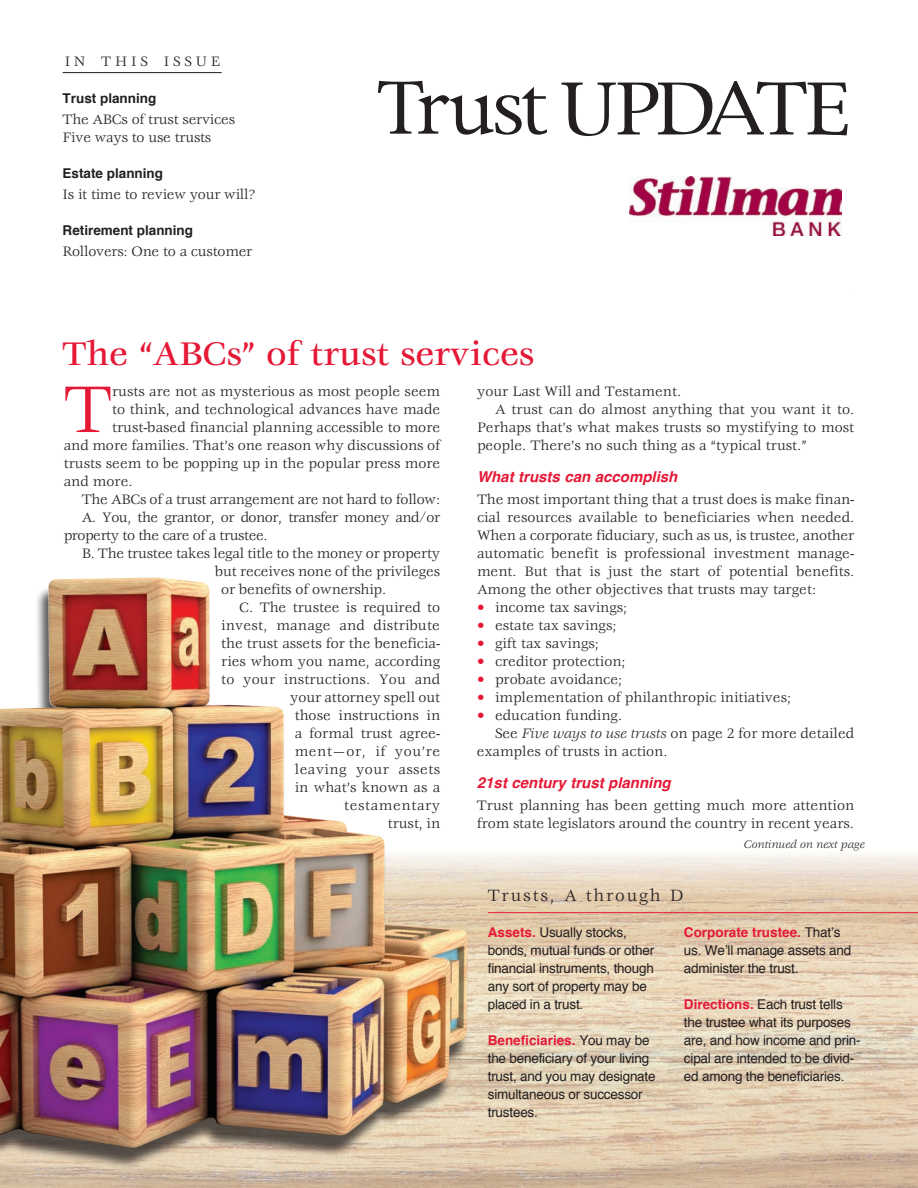
<style>
.page{position:relative;width:918px;height:1188px;background:#fff}
.page>*{position:absolute;margin:0;border:0;box-sizing:border-box;transform-origin:0 0}
.Body_no_indent{font:72.45px "Veljovic";color:#e51836}
.Headline{font:500 36px "Veljovic";color:#e51836}
.Box_Head{font:18px "Veljovic";letter-spacing:.1em;color:#231f20}
.Body_no_indent-2{font:15px/18px "Veljovic";color:#231f20;text-align:justify}
.Body{font:15px/18px "Veljovic";color:#231f20;text-align:right}
.bulleted_body{font:15px "Veljovic";color:#231f20}
.Body-2{font:15px/18px "Veljovic";letter-spacing:-.03em;color:#231f20}
.Color_subhead{font:italic 700 15px "Helvetica";color:#e51836}
.Body-3{font:15px "Veljovic";letter-spacing:.255em;color:#231f20}
.box_text{font:13.5px/18px "Helvetica";letter-spacing:-.015em;color:#231f20}
.Body_no_indent-3{font:700 13.5px "Helvetica";color:#231f20}
.Body_no_indent-4{font:italic 12px "Veljovic";letter-spacing:.005em;color:#231f20}
.s1{color:#e51836}
.s2{font-style:italic}
.s3{font-weight:700;color:#e51836}
</style>
<div class="page">
<img style="left:0;top:854px;width:918px;height:334px">
<hr style="left:63px;top:72px;width:159px;height:1px;background:#231f20">
<div style="left:0;top:583px;width:470px;height:586px;background:#231f20;opacity:.75"></div>
<img style="left:0;top:577px;width:468px;height:571px">
<hr style="left:488px;top:912px;width:430px;height:1px;background:#e51836">
<svg style="left:378px;top:81px;width:169px;height:54px"></svg>
<svg style="left:562px;top:81px;width:286px;height:55px"></svg>
<img style="left:629px;top:176px;width:212px;height:59px">
<p class="Body-3" style="left:65px;top:53px;width:157px">IN THIS ISSUE</p>
<p class="Body_no_indent-3" style="left:63px;top:88px;width:95px">Trust planning</p>
<p class="Body_no_indent-2" style="left:63px;top:112px;width:174px">The ABCs of trust services</p>
<p class="Body_no_indent-2" style="left:63px;top:130px;width:150px">Five ways to use trusts</p>
<p class="Body_no_indent-3" style="left:63px;top:163px;width:102px">Estate planning</p>
<p class="Body_no_indent-2" style="left:63px;top:187px;width:194px">Is it time to review your will?</p>
<p class="Body_no_indent-3" style="left:63px;top:220px;width:132px">Retirement planning</p>
<p class="Body_no_indent-2" style="left:63px;top:244px;width:191px">Rollovers: One to a customer</p>
<p class="Headline" style="left:63px;top:334px;width:473px">The “ABCs” of trust services</p>
<p class="Body_no_indent" style="left:64px;top:370px;width:50px">T</p>
<p class="Body_no_indent-2" style="left:112px;top:383px;width:330px">rusts are not as mysterious as most people seem</p>
<p class="Body_no_indent-2" style="left:112px;top:401px;width:330px">to think, and technological advances have made</p>
<p class="Body_no_indent-2" style="left:112px;top:419px;width:330px">trust-based financial planning accessible to more</p>
<p class="Body_no_indent-2" style="left:64px;top:437px;width:378px">and more families. That’s one reason why discussions of</p>
<p class="Body_no_indent-2" style="left:64px;top:455px;width:378px">trusts seem to be popping up in the popular press more</p>
<p class="Body_no_indent-2" style="left:64px;top:473px;width:70px">and more.</p>
<p class="Body" style="left:82px;top:491px;width:360px">The ABCs of a trust arrangement are not hard to follow:</p>
<p class="Body-2" style="left:64px;top:509px;width:378px;text-indent:18px">A. You, the grantor, or donor, transfer money and/or property to the care of a trustee.</p>
<p class="Body" style="left:82px;top:545px;width:360px">B. The trustee takes legal title to the money or property</p>
<p class="Body" style="left:215px;top:563px;width:226px">but receives none of the privileges</p>
<p class="Body" style="left:221px;top:581px;width:167px">or benefits of ownership.</p>
<p class="Body" style="left:221px;top:599px;width:221px">C. The trustee is required to invest, manage and distribute the trust assets for the beneficia&shy;ries whom you name, according to your instructions. You and your attorney spell out<br>those instructions in<br>a formal trust agree&shy;ment—or, if you’re<br>leaving your assets<br>in what’s known as a testamentary<br>trust, in</p>
<p class="Body" style="left:477px;top:383px;width:206px">your Last Will and Testament.</p>
<p class="Body" style="left:477px;top:401px;width:379px;text-align:justify;text-indent:18px">A trust can do almost anything that you want it to.<br>Perhaps that’s what makes trusts so mystifying to most people. There’s no such thing as a “typical trust.”</p>
<p class="Color_subhead" style="left:477px;top:464px;width:202px">What trusts can accomplish</p>
<p class="Body_no_indent-2" style="left:477px;top:491px;width:379px">The most important thing that a trust does is make finan&shy;cial resources available to beneficiaries when needed.<br>When a corporate fiduciary, such as us, is trustee, another automatic benefit is professional investment manage&shy;ment. But that is just the start of potential benefits.<br>Among the other objectives that trusts may target:</p>
<p class="bulleted_body" style="left:477px;top:599px;width:152px"><span class="s1">•</span> income tax savings;</p>
<p class="bulleted_body" style="left:477px;top:617px;width:141px"><span class="s1">•</span> estate tax savings;</p>
<p class="bulleted_body" style="left:477px;top:635px;width:124px"><span class="s1">•</span> gift tax savings;</p>
<p class="bulleted_body" style="left:477px;top:653px;width:150px"><span class="s1">•</span> creditor protection;</p>
<p class="bulleted_body" style="left:477px;top:671px;width:147px"><span class="s1">•</span> probate avoidance;</p>
<p class="bulleted_body" style="left:477px;top:689px;width:316px"><span class="s1">•</span> implementation of philanthropic initiatives;</p>
<p class="bulleted_body" style="left:477px;top:707px;width:147px"><span class="s1">•</span> education funding.</p>
<p class="Body" style="left:477px;top:725px;width:379px;text-align:left;text-indent:18px">See <span class="s2">Five ways to use trusts</span> on page 2 for more detailed examples of trusts in action.</p>
<p class="Color_subhead" style="left:477px;top:770px;width:195px">21st century trust planning</p>
<p class="Body_no_indent-2" style="left:477px;top:797px;width:379px">Trust planning has been getting much more attention from state legislators around the country in recent years.</p>
<p class="Body_no_indent-4" style="left:744px;top:838px;width:123px">Continued on next page</p>
<p class="Box_Head" style="left:488px;top:886px;width:197px">Trusts, A through D</p>
<p class="box_text" style="left:488px;top:924px;width:168px"><span class="s3">Assets.</span> Usually stocks, bonds, mutual funds or other financial instruments, though any sort of property may be placed in a trust.</p>
<p class="box_text" style="left:488px;top:1032px;width:169px"><span class="s3">Beneficiaries.</span> You may be the beneficiary of your living trust, and you may designate simultaneous or successor trustees.</p>
<p class="box_text" style="left:684px;top:924px;width:169px"><span class="s3">Corporate trustee.</span> That’s us. We’ll manage assets and administer the trust.</p>
<p class="box_text" style="left:684px;top:996px;width:178px"><span class="s3">Directions.</span> Each trust tells the trustee what its purposes are, and how income and prin&shy;cipal are intended to be divid&shy;ed among the beneficiaries.</p>
</div>
